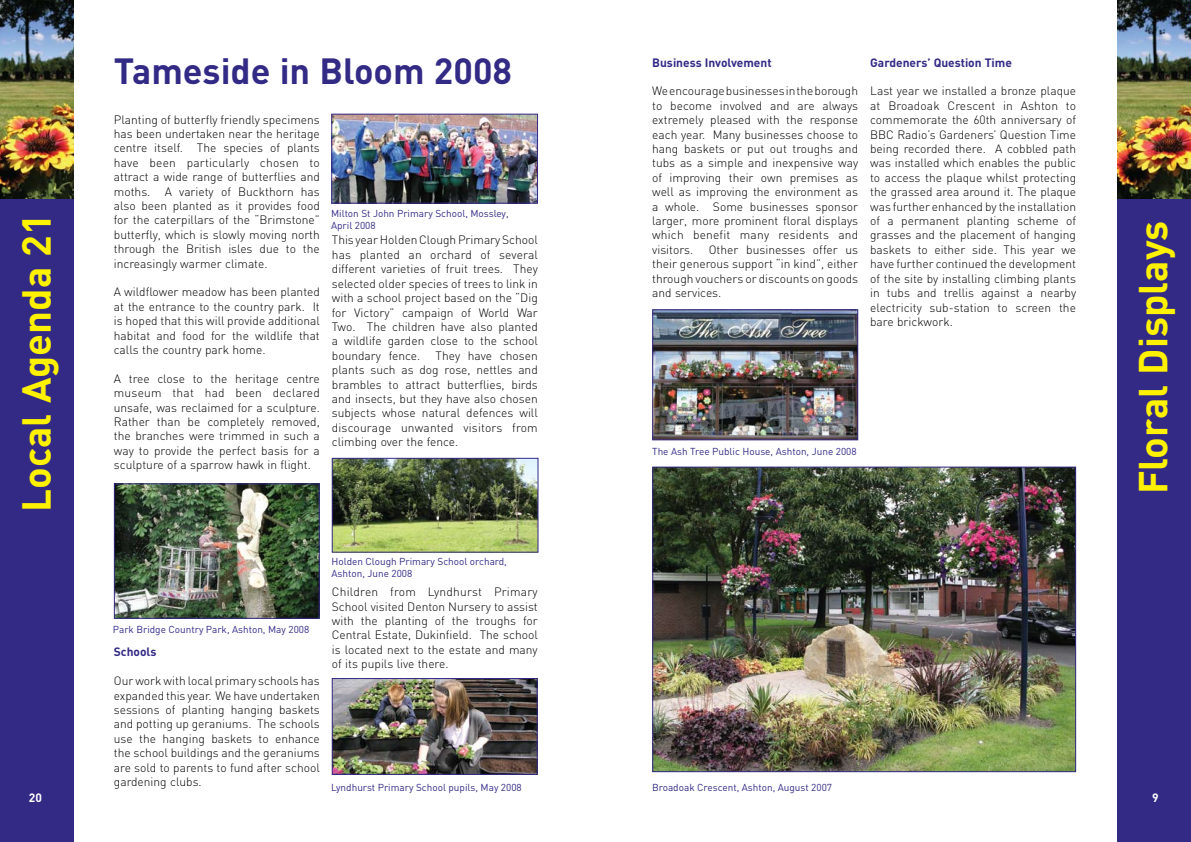
<style>
.page{position:relative;width:1191px;height:842px;background:#fff}
.page>*{position:absolute;margin:0;border:0;box-sizing:border-box;transform-origin:0 0}
.t1{font:700 40px "DIN";color:#fff200}
.t2{font:700 36px "DIN";color:#332a86}
.t3{font:300 12px/14.4px "DIN";color:#000;text-align:justify}
.t4{font:700 12px "DIN";color:#332a86}
.t5{font:700 12px "DIN";color:#fff}
.t6{font:10px/12px "DIN";color:#332a86}
</style>
<div class="page">
<div style="left:1117px;top:0;width:74px;height:842px;background:#332a86"></div>
<div style="left:0;top:0;width:74px;height:842px;background:#332a86"></div>
<img style="left:654px;top:469px;width:420px;height:301px">
<div style="left:652px;top:467px;width:424px;height:305px;border:1px solid #332a86"></div>
<img style="left:654px;top:311px;width:202px;height:127px">
<div style="left:652px;top:309px;width:206px;height:131px;border:1px solid #332a86"></div>
<img style="left:333px;top:116px;width:203px;height:86px">
<div style="left:331px;top:114px;width:207px;height:90px;border:1px solid #332a86"></div>
<img style="left:334px;top:460px;width:202px;height:91px">
<div style="left:332px;top:458px;width:206px;height:95px;border:1px solid #332a86"></div>
<img style="left:334px;top:680px;width:201px;height:93px">
<div style="left:332px;top:678px;width:205px;height:97px;border:1px solid #332a86"></div>
<img style="left:0;top:0;width:74px;height:198px">
<img style="left:1117px;top:0;width:74px;height:198px">
<img style="left:116px;top:485px;width:202px;height:132px">
<div style="left:114px;top:483px;width:206px;height:136px;border:1px solid #332a86"></div>
<p class="t4" style="left:870px;top:54px;width:143px">Gardeners’ Question Time</p>
<p class="t3" style="left:870px;top:84px;width:207px">Last year we installed a bronze plaque at Broadoak Crescent in Ashton to commemorate the 60th anniversary of BBC Radio’s Gardeners’ Question Time being recorded there. A cobbled path was installed which enables the public to access the plaque whilst protecting the grassed area around it. The plaque was further enhanced by the installation of a permanent planting scheme of grasses and the placement of hanging baskets to either side. This year we have further continued the development of the site by installing climbing plants in tubs and trellis against a nearby electricity sub-station to screen the bare brickwork.</p>
<p class="t4" style="left:652px;top:54px;width:121px">Business Involvement</p>
<p class="t3" style="left:652px;top:84px;width:207px">We encourage businesses in the borough to become involved and are always extremely pleased with the response each year. Many businesses choose to hang baskets or put out troughs and tubs as a simple and inexpensive way of improving their own premises as well as improving the environment as a whole. Some businesses sponsor larger, more prominent floral displays which benefit many residents and visitors.</p>
<h2 class="t2" style="left:114px;top:48px;width:400px">Tameside in Bloom 2008</h2>
<p class="t3" style="left:114px;top:112px;width:207px">Planting of butterfly friendly specimens has been undertaken near the heritage centre itself. The species of plants have been particularly chosen to attract a wide range of butterflies and moths. A variety of Buckthorn has also been planted as it provides food for the caterpillars of the “Brimstone” butterfly, which is slowly moving north through the British isles due to the increasingly warmer climate.</p>
<p class="t3" style="left:114px;top:285px;width:207px">A wildflower meadow has been planted at the entrance to the country park. It is hoped that this will provide additional habitat and food for the wildlife that calls the country park home.</p>
<p class="t3" style="left:114px;top:371px;width:207px">A tree close to the heritage centre museum that had been declared unsafe, was reclaimed for a sculpture.<br>Rather than be completely removed, the branches were trimmed in such a way to provide the perfect basis for a sculpture of a sparrow hawk in flight.</p>
<p class="t6" style="left:331px;top:207px;width:179px">Milton St John Primary School, Mossley,<br>April 2008</p>
<h1 class="t1" style="left:10px;top:512px;width:300px;rotate:-90deg">Local Agenda 21</h1>
<h1 class="t1" style="left:1127px;top:494px;width:275px;rotate:-90deg">Floral Displays</h1>
<p class="t3" style="left:332px;top:233px;width:208px">This year Holden Clough Primary School has planted an orchard of several different varieties of fruit trees. They selected older species of trees to link in with a school project based on the “Dig for Victory” campaign of World War Two. The children have also planted a wildlife garden close to the school boundary fence.</p>
<p class="t3" style="left:652px;top:242px;width:207px;text-indent:57px">Other businesses offer us their generous support “in kind”, either through vouchers or discounts on goods and services.</p>
<p class="t3" style="left:332px;top:348px;width:207px;text-indent:104px">They have chosen plants such as dog rose, nettles and brambles to attract butterflies, birds and insects, but they have also chosen subjects whose natural defences will discourage unwanted visitors from climbing over the fence.</p>
<p class="t6" style="left:652px;top:445px;width:206px">The Ash Tree Public House, Ashton, June 2008</p>
<p class="t6" style="left:331px;top:555px;width:177px">Holden Clough Primary School orchard,<br>Ashton, June 2008</p>
<p class="t3" style="left:332px;top:584px;width:207px">Children from Lyndhurst Primary School visited Denton Nursery to assist with the planting of the troughs for Central Estate, Dukinfield. The school is located next to the estate and many of its pupils live there.</p>
<p class="t6" style="left:113px;top:624px;width:198px">Park Bridge Country Park, Ashton, May 2008</p>
<p class="t4" style="left:114px;top:644px;width:44px">Schools</p>
<p class="t3" style="left:114px;top:673px;width:207px">Our work with local primary schools has expanded this year. We have undertaken sessions of planting hanging baskets and potting up geraniums. The schools use the hanging baskets to enhance the school buildings and the geraniums are sold to parents to fund after school gardening clubs.</p>
<p class="t6" style="left:652px;top:781px;width:181px">Broadoak Crescent, Ashton, August 2007</p>
<p class="t6" style="left:331px;top:781px;width:192px">Lyndhurst Primary School pupils, May 2008</p>
<p class="t5" style="left:29px;top:789px;width:15px">20</p>
<p class="t5" style="left:1152px;top:789px;width:8px">9</p>
</div>
